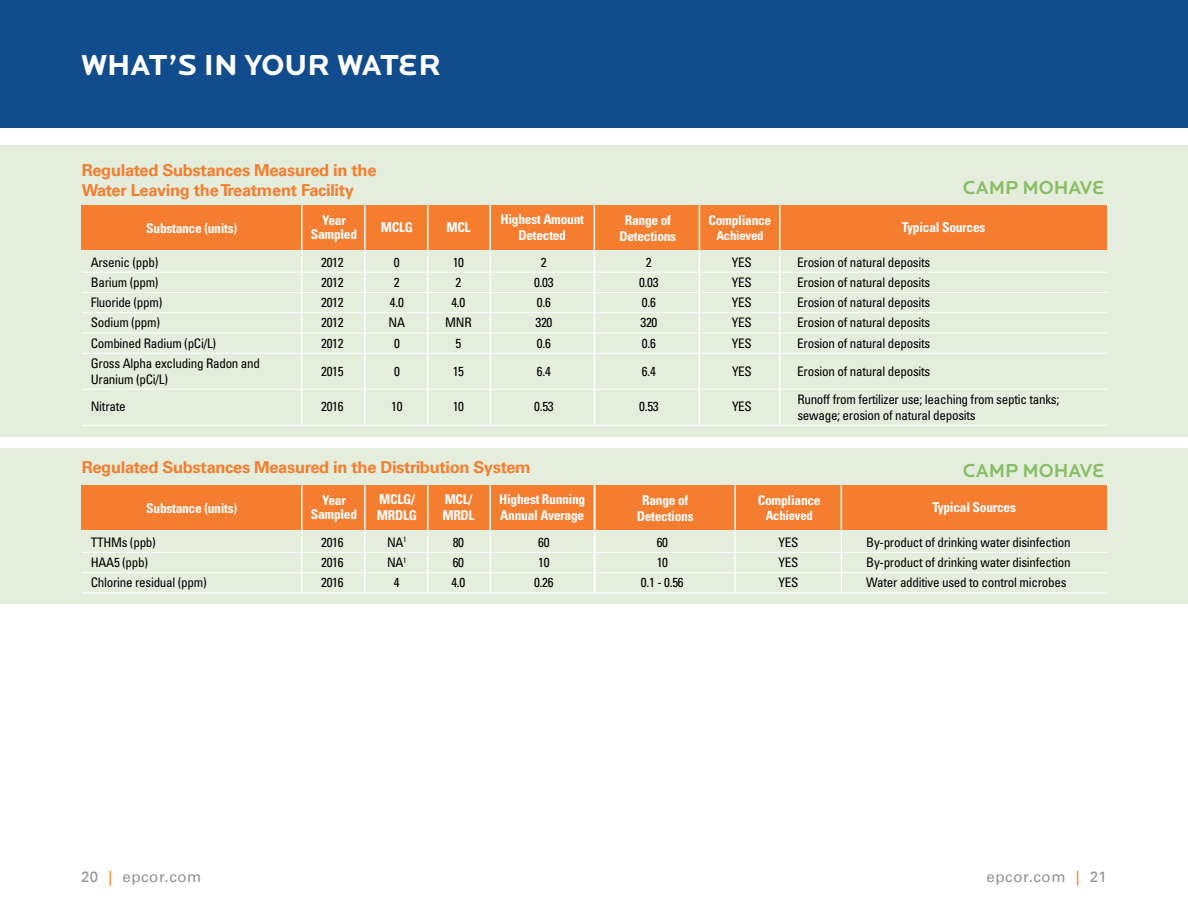
<style>
.page{position:relative;width:1188px;height:918px;background:#fff}
.page>*{position:absolute;margin:0;border:0;box-sizing:border-box;transform-origin:0 0}
.t1{font:700 30px "Locator Display";color:#fff}
.t2{font:500 19.5px "Locator Display";color:#88bd63}
.t3{font:700 16.5px/19.8px "Univers LT";letter-spacing:-.02em;color:#f57d2f}
.t4{font:15px "Univers LT";letter-spacing:.04em;color:#919194}
.t5{font:700 condensed 13.5px/16.2px "Univers";letter-spacing:-.02em;color:#fff;text-align:center}
.t6{font:condensed 13.2px/15.8px "Univers";letter-spacing:-.02em;color:#000}
.t7{font:700 condensed 12.75px "Univers";letter-spacing:-.02em;color:#fff}
.s1{color:#f57d2f}
</style>
<div class="page">
<div style="left:0;top:0;width:1188px;height:128px;background:#114c8d"></div>
<div style="left:0;top:448px;width:1188px;height:156px;background:#e5eedc"></div>
<div style="left:81px;top:485px;width:1026px;height:45px;background:#f57d2f"></div>
<hr style="left:82px;top:552px;width:1025px;height:1px;background:#fff">
<hr style="left:82px;top:572px;width:1025px;height:1px;background:#fff">
<hr style="left:82px;top:593px;width:1025px;height:1px;background:#fff">
<hr style="left:301px;top:485px;width:2px;height:107px;background:#fff">
<hr style="left:364px;top:485px;width:2px;height:107px;background:#fff">
<hr style="left:427px;top:485px;width:2px;height:107px;background:#fff">
<hr style="left:490px;top:485px;width:1px;height:107px;background:#fff">
<hr style="left:734px;top:485px;width:2px;height:107px;background:#fff">
<hr style="left:841px;top:485px;width:1px;height:107px;background:#fff">
<hr style="left:594px;top:485px;width:2px;height:107px;background:#fff">
<div style="left:0;top:146px;width:1188px;height:291px;background:#e5eedc"></div>
<div style="left:81px;top:205px;width:1026px;height:45px;background:#f57d2f"></div>
<hr style="left:82px;top:272px;width:1025px;height:1px;background:#fff">
<hr style="left:82px;top:292px;width:1025px;height:1px;background:#fff">
<hr style="left:82px;top:312px;width:1025px;height:1px;background:#fff">
<hr style="left:82px;top:333px;width:1025px;height:1px;background:#fff">
<hr style="left:82px;top:353px;width:1025px;height:1px;background:#fff">
<hr style="left:82px;top:389px;width:1025px;height:1px;background:#fff">
<hr style="left:82px;top:425px;width:1025px;height:1px;background:#fff">
<hr style="left:301px;top:205px;width:2px;height:220px;background:#fff">
<hr style="left:364px;top:205px;width:2px;height:220px;background:#fff">
<hr style="left:427px;top:205px;width:2px;height:220px;background:#fff">
<hr style="left:490px;top:205px;width:1px;height:220px;background:#fff">
<hr style="left:594px;top:205px;width:1px;height:220px;background:#fff">
<hr style="left:699px;top:205px;width:1px;height:220px;background:#fff">
<hr style="left:779px;top:205px;width:1px;height:220px;background:#fff">
<h1 class="t1" style="left:81px;top:48px;width:362px">WHAT’S IN YOUR WATER</h1>
<p class="t3" style="left:82px;top:160px;width:296px">Regulated Substances Measured in the<br>Water Leaving the Treatment Facility</p>
<h2 class="t2" style="left:963px;top:176px;width:144px">CAMP MOHAVE</h2>
<p class="t5" style="left:501px;top:211px;width:85px">Highest Amount<br>Detected</p>
<p class="t5" style="left:146px;top:220px;width:92px">Substance (units)</p>
<p class="t5" style="left:311px;top:213px;width:48px;line-height:13.5px">Year<br>Sampled</p>
<p class="t5" style="left:381px;top:219px;width:34px">MCLG</p>
<p class="t5" style="left:619px;top:211px;width:58px">Range of<br>Detections</p>
<p class="t5" style="left:709px;top:212px;width:64px">Compliance</p>
<p class="t5" style="left:446px;top:219px;width:26px">MCL</p>
<p class="t5" style="left:902px;top:219px;width:85px">Typical Sources</p>
<p class="t7" style="left:716px;top:228px;width:49px">Achieved</p>
<p class="t6" style="left:91px;top:254px;width:69px">Arsenic (ppb)</p>
<p class="t6" style="left:321px;top:254px;width:24px">2012</p>
<p class="t6" style="left:394px;top:254px;width:7px">0</p>
<p class="t6" style="left:453px;top:254px;width:13px">10</p>
<p class="t6" style="left:541px;top:254px;width:7px">2</p>
<p class="t6" style="left:646px;top:254px;width:7px">2</p>
<p class="t6" style="left:732px;top:254px;width:21px">YES</p>
<p class="t6" style="left:797px;top:254px;width:135px">Erosion of natural deposits</p>
<p class="t6" style="left:91px;top:274px;width:69px">Barium (ppm)</p>
<p class="t6" style="left:321px;top:274px;width:24px">2012</p>
<p class="t6" style="left:394px;top:274px;width:7px">2</p>
<p class="t6" style="left:455px;top:274px;width:7px">2</p>
<p class="t6" style="left:534px;top:274px;width:21px">0.03</p>
<p class="t6" style="left:639px;top:274px;width:21px">0.03</p>
<p class="t6" style="left:732px;top:274px;width:21px">YES</p>
<p class="t6" style="left:797px;top:274px;width:135px">Erosion of natural deposits</p>
<p class="t6" style="left:91px;top:294px;width:73px">Fluoride (ppm)</p>
<p class="t6" style="left:321px;top:294px;width:24px">2012</p>
<p class="t6" style="left:390px;top:294px;width:16px">4.0</p>
<p class="t6" style="left:451px;top:294px;width:16px">4.0</p>
<p class="t6" style="left:537px;top:294px;width:16px">0.6</p>
<p class="t6" style="left:642px;top:294px;width:16px">0.6</p>
<p class="t6" style="left:732px;top:294px;width:21px">YES</p>
<p class="t6" style="left:797px;top:294px;width:135px">Erosion of natural deposits</p>
<p class="t6" style="left:91px;top:314px;width:71px">Sodium (ppm)</p>
<p class="t6" style="left:321px;top:314px;width:24px">2012</p>
<p class="t6" style="left:389px;top:314px;width:18px">NA</p>
<p class="t6" style="left:445px;top:314px;width:28px">MNR</p>
<p class="t6" style="left:535px;top:314px;width:18px">320</p>
<p class="t6" style="left:640px;top:314px;width:18px">320</p>
<p class="t6" style="left:732px;top:314px;width:21px">YES</p>
<p class="t6" style="left:797px;top:314px;width:135px">Erosion of natural deposits</p>
<p class="t6" style="left:91px;top:335px;width:127px">Combined Radium (pCi/L)</p>
<p class="t6" style="left:321px;top:335px;width:24px">2012</p>
<p class="t6" style="left:394px;top:335px;width:7px">0</p>
<p class="t6" style="left:456px;top:335px;width:7px">5</p>
<p class="t6" style="left:537px;top:335px;width:16px">0.6</p>
<p class="t6" style="left:642px;top:335px;width:16px">0.6</p>
<p class="t6" style="left:732px;top:335px;width:21px">YES</p>
<p class="t6" style="left:797px;top:335px;width:135px">Erosion of natural deposits</p>
<p class="t6" style="left:91px;top:355px;width:171px">Gross Alpha excluding Radon and<br>Uranium (pCi/L)</p>
<p class="t6" style="left:321px;top:363px;width:24px">2015</p>
<p class="t6" style="left:394px;top:363px;width:7px">0</p>
<p class="t6" style="left:453px;top:363px;width:13px">15</p>
<p class="t6" style="left:537px;top:363px;width:16px">6.4</p>
<p class="t6" style="left:642px;top:363px;width:16px">6.4</p>
<p class="t6" style="left:732px;top:363px;width:21px">YES</p>
<p class="t6" style="left:797px;top:363px;width:135px">Erosion of natural deposits</p>
<p class="t6" style="left:91px;top:398px;width:36px">Nitrate</p>
<p class="t6" style="left:321px;top:398px;width:24px">2016</p>
<p class="t6" style="left:391px;top:398px;width:13px">10</p>
<p class="t6" style="left:453px;top:398px;width:13px">10</p>
<p class="t6" style="left:534px;top:398px;width:21px">0.53</p>
<p class="t6" style="left:639px;top:398px;width:21px">0.53</p>
<p class="t6" style="left:732px;top:398px;width:21px">YES</p>
<p class="t6" style="left:797px;top:391px;width:264px">Runoff from fertilizer use; leaching from septic tanks; sewage; erosion of natural deposits</p>
<p class="t3" style="left:82px;top:457px;width:451px">Regulated Substances Measured in the Distribution System</p>
<p class="t5" style="left:146px;top:500px;width:92px">Substance (units)</p>
<p class="t5" style="left:311px;top:494px;width:48px;line-height:13.5px">Year<br>Sampled</p>
<p class="t5" style="left:377px;top:491px;width:42px;text-align:left">MCLG/<br>MRDLG</p>
<p class="t5" style="left:637px;top:491px;width:58px">Range of<br>Detections</p>
<p class="t5" style="left:758px;top:492px;width:64px">Compliance</p>
<p class="t5" style="left:442px;top:491px;width:34px;text-align:left">MCL/<br>MRDL</p>
<p class="t5" style="left:499px;top:491px;width:88px;text-align:left">Highest Running<br>Annual Average</p>
<p class="t7" style="left:766px;top:508px;width:49px">Achieved</p>
<h2 class="t2" style="left:963px;top:459px;width:144px">CAMP MOHAVE</h2>
<p class="t5" style="left:933px;top:499px;width:85px">Typical Sources</p>
<p class="t6" style="left:91px;top:534px;width:67px">TTHMs (ppb)</p>
<p class="t6" style="left:321px;top:534px;width:24px">2016</p>
<p class="t6" style="left:387px;top:534px;width:21px">NA<sup>1</sup></p>
<p class="t6" style="left:453px;top:534px;width:13px">80</p>
<p class="t6" style="left:538px;top:534px;width:13px">60</p>
<p class="t6" style="left:657px;top:534px;width:13px">60</p>
<p class="t6" style="left:778px;top:534px;width:21px">YES</p>
<p class="t6" style="left:866px;top:534px;width:206px">By-product of drinking water disinfection</p>
<p class="t6" style="left:91px;top:554px;width:59px">HAA5 (ppb)</p>
<p class="t6" style="left:321px;top:554px;width:24px">2016</p>
<p class="t6" style="left:387px;top:554px;width:21px">NA<sup>1</sup></p>
<p class="t6" style="left:453px;top:554px;width:13px">60</p>
<p class="t6" style="left:538px;top:554px;width:13px">10</p>
<p class="t6" style="left:657px;top:554px;width:13px">10</p>
<p class="t6" style="left:778px;top:554px;width:21px">YES</p>
<p class="t6" style="left:866px;top:554px;width:206px">By-product of drinking water disinfection</p>
<p class="t6" style="left:91px;top:574px;width:117px">Chlorine residual (ppm)</p>
<p class="t6" style="left:321px;top:574px;width:24px">2016</p>
<p class="t6" style="left:394px;top:574px;width:7px">4</p>
<p class="t6" style="left:451px;top:574px;width:16px">4.0</p>
<p class="t6" style="left:534px;top:574px;width:21px">0.26</p>
<p class="t6" style="left:641px;top:574px;width:44px">0.1 - 0.56</p>
<p class="t6" style="left:778px;top:574px;width:21px">YES</p>
<p class="t6" style="left:866px;top:574px;width:202px">Water additive used to control microbes</p>
<p class="t4" style="left:81px;top:868px;width:122px">20 <span class="s1">|</span> epcor.com</p>
<p class="t4" style="left:987px;top:868px;width:122px">epcor.com <span class="s1">|</span> 21</p>
</div>
